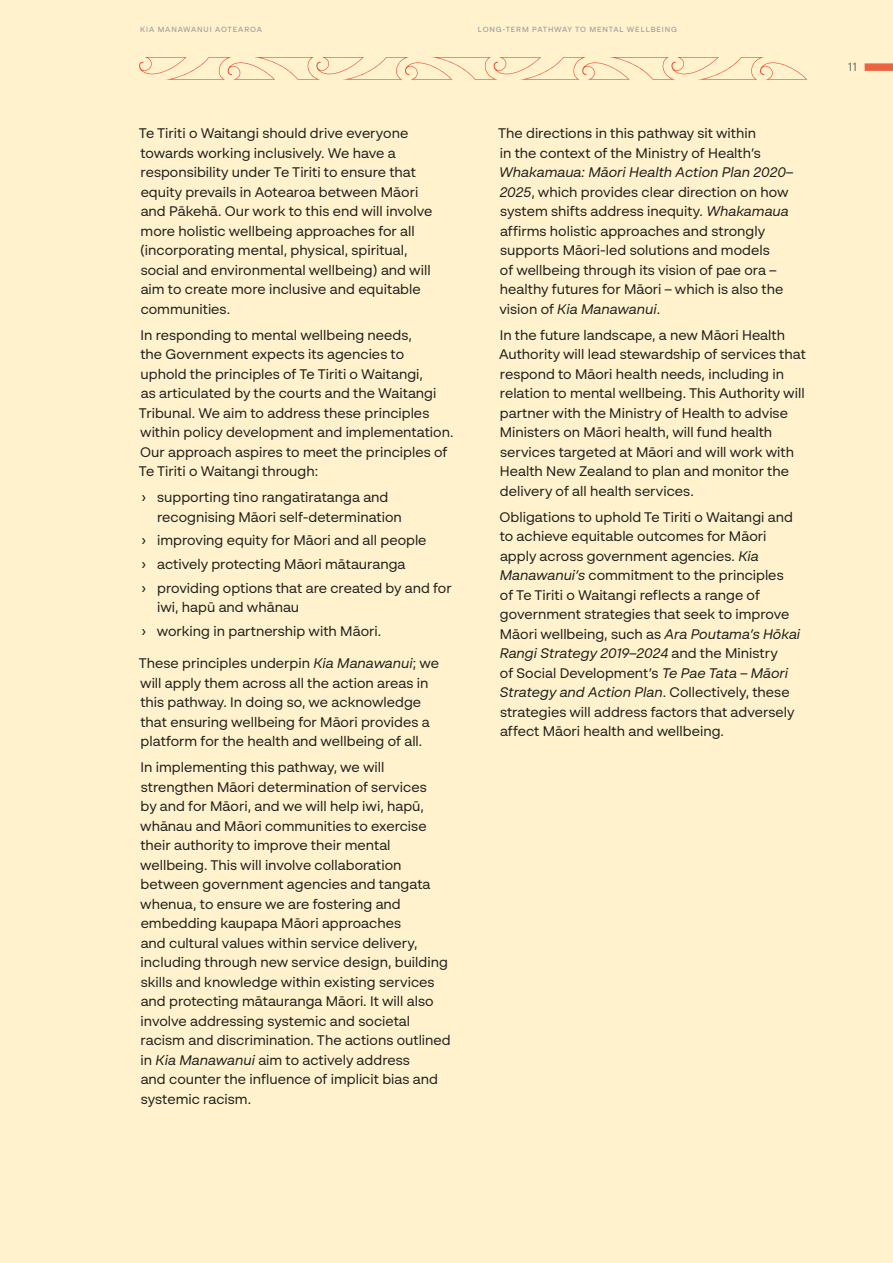
<style>
.page{position:relative;width:893px;height:1263px;background:#fff2cd}
.page>*{position:absolute;margin:0;border:0;box-sizing:border-box;transform-origin:0 0}
.Body_text{font:13.8px/19.5px "BR Sonoma";color:#1d1d1b}
.t1{font:12px "BR Sonoma";color:#706f6f}
.t2{font:500 7.5px "BR Sonoma";letter-spacing:.11em;color:#9d9d9c}
.s1{font-style:italic}
</style>
<div class="page">
<svg style="left:139px;top:57px;width:668px;height:23px"></svg>
<div style="left:865px;top:63px;width:28px;height:8px;background:#ec643f"></div>
<p class="t2" style="left:140px;top:25px;width:123px">KIA MANAWANUI AOTEAROA</p>
<p class="t2" style="left:478px;top:25px;width:200px">LONG-TERM PATHWAY TO MENTAL WELLBEING</p>
<p class="Body_text" style="left:139px;top:123px;width:295px">Te Tiriti o Waitangi should drive everyone towards working inclusively. We have a responsibility under Te Tiriti to ensure that equity prevails in Aotearoa between Māori and Pākehā. Our work to this end will involve more holistic wellbeing approaches for all (incorporating mental, physical, spiritual, social and environmental wellbeing) and will aim to create more inclusive and equitable communities.</p>
<p class="Body_text" style="left:139px;top:325px;width:316px">In responding to mental wellbeing needs,<br>the Government expects its agencies to<br>uphold the principles of Te Tiriti o Waitangi,<br>as articulated by the courts and the Waitangi Tribunal. We aim to address these principles within policy development and implementation.<br>Our approach aspires to meet the principles of Te Tiriti o Waitangi through:</p>
<p class="Body_text" style="left:157px;top:487px;width:246px;text-indent:-16px">› supporting tino rangatiratanga and recognising Māori self-determination</p>
<p class="Body_text" style="left:141px;top:530px;width:287px">› improving equity for Māori and all people</p>
<p class="Body_text" style="left:141px;top:554px;width:266px">› actively protecting Māori mātauranga</p>
<p class="Body_text" style="left:157px;top:578px;width:296px;text-indent:-16px">› providing options that are created by and for iwi, hapū and whānau</p>
<p class="Body_text" style="left:141px;top:621px;width:241px">› working in partnership with Māori.</p>
<p class="Body_text" style="left:139px;top:653px;width:302px">These principles underpin <span class="s1">Kia Manawanui</span>; we will apply them across all the action areas in this pathway. In doing so, we acknowledge that ensuring wellbeing for Māori provides a platform for the health and wellbeing of all.</p>
<p class="Body_text" style="left:140px;top:757px;width:312px">In implementing this pathway, we will strengthen Māori determination of services<br>by and for Māori, and we will help iwi, hapū, whānau and Māori communities to exercise their authority to improve their mental wellbeing. This will involve collaboration between government agencies and tangata whenua, to ensure we are fostering and embedding kaupapa Māori approaches<br>and cultural values within service delivery, including through new service design, building skills and knowledge within existing services and protecting mātauranga Māori. It will also involve addressing systemic and societal racism and discrimination. The actions outlined in <span class="s1">Kia Manawanui</span> aim to actively address<br>and counter the influence of implicit bias and systemic racism.</p>
<p class="Body_text" style="left:498px;top:123px;width:296px">The directions in this pathway sit within<br>in the context of the Ministry of Health’s <span class="s1">Whakamaua: Māori Health Action Plan 2020– 2025</span>, which provides clear direction on how system shifts address inequity. <span class="s1">Whakamaua </span>affirms holistic approaches and strongly supports Māori-led solutions and models<br>of wellbeing through its vision of pae ora – healthy futures for Māori – which is also the vision of <span class="s1">Kia Manawanui</span>.</p>
<p class="Body_text" style="left:499px;top:325px;width:308px">In the future landscape, a new Māori Health Authority will lead stewardship of services that respond to Māori health needs, including in relation to mental wellbeing. This Authority will partner with the Ministry of Health to advise Ministers on Māori health, will fund health services targeted at Māori and will work with Health New Zealand to plan and monitor the delivery of all health services.</p>
<p class="Body_text" style="left:500px;top:507px;width:302px">Obligations to uphold Te Tiriti o Waitangi and to achieve equitable outcomes for Māori apply across government agencies. <span class="s1">Kia Manawanui’s</span> commitment to the principles of Te Tiriti o Waitangi reflects a range of government strategies that seek to improve Māori wellbeing, such as <span class="s1">Ara Poutama’s Hōkai Rangi Strategy 2019–2024</span> and the Ministry<br>of Social Development’s <span class="s1">Te Pae Tata – Māori Strategy and Action Plan</span>. Collectively, these strategies will address factors that adversely affect Māori health and wellbeing.</p>
<p class="t1" style="left:848px;top:59px;width:10px">11</p>
</div>
